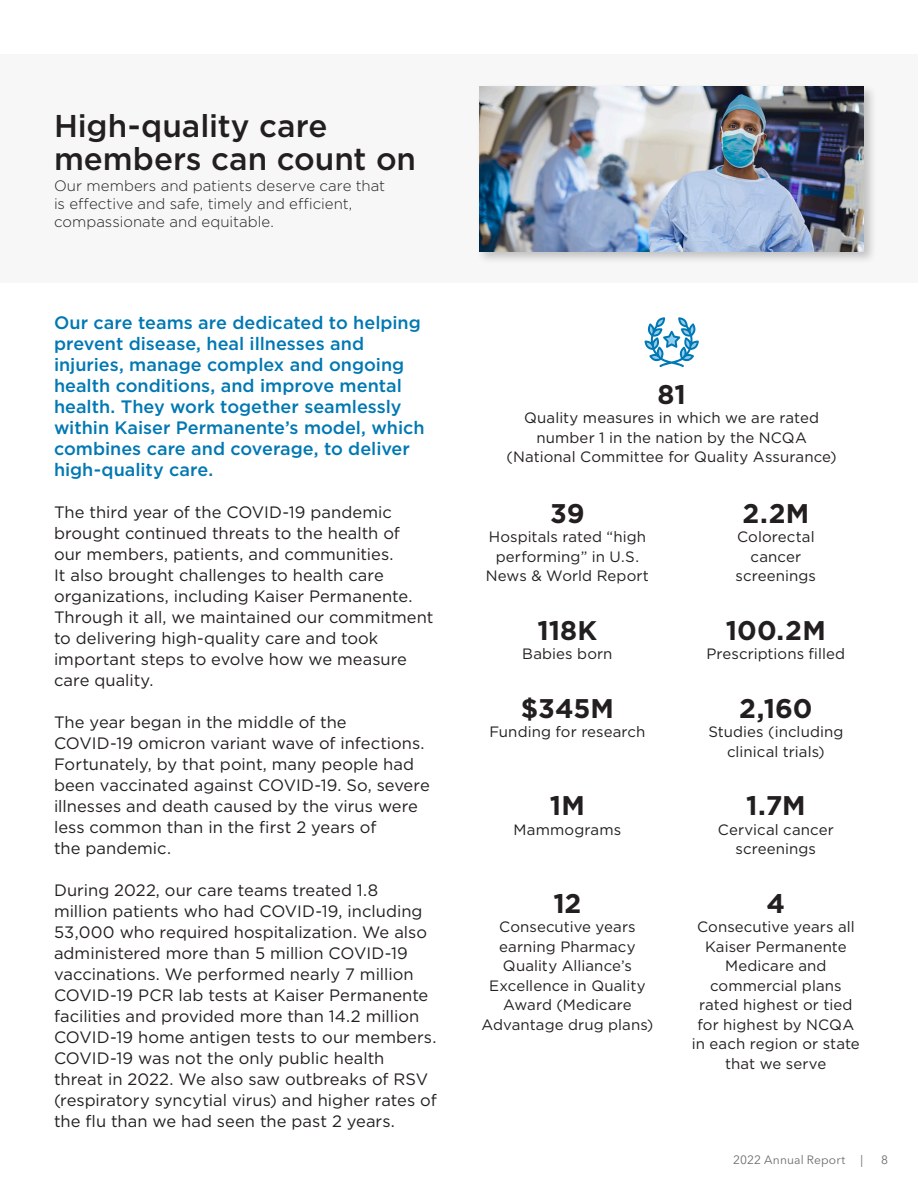
<style>
.page{position:relative;width:918px;height:1188px;background:#fff}
.page>*{position:absolute;margin:0;border:0;box-sizing:border-box;transform-origin:0 0}
.t1{font:500 31.5px/33px "Gotham";color:#231f20}
.t2{font:700 27px "Gotham";letter-spacing:.005em;color:#231f20}
.t3{font:500 18px/21px "Gotham";color:#0078b3}
.t4{font:16.5px/21px "Gotham";color:#231f20}
.t5{font:15px/19.5px "Gotham";letter-spacing:.005em;color:#231f20;text-align:center}
.t6{font:300 15px/18px "Gotham";letter-spacing:.005em;color:#231f20}
.t7{font:12px "Avenir Next LT Pro";letter-spacing:.01em;color:#6c6d70}
</style>
<div class="page">
<div style="left:0;top:54px;width:918px;height:229px;background:#f7f7f7"></div>
<div style="left:476px;top:83px;width:401px;height:182px;background:#231f20;opacity:.25"></div>
<img style="left:479px;top:87px;width:385px;height:164px">
<svg style="left:645px;top:317px;width:54px;height:50px"></svg>
<h2 class="t1" style="left:54px;top:109px;width:364px">High-quality care members can count on</h2>
<p class="t6" style="left:54px;top:177px;width:333px">Our members and patients deserve care that is effective and safe, timely and efficient, compassionate and equitable.</p>
<p class="t3" style="left:54px;top:312px;width:372px">Our care teams are dedicated to helping prevent disease, heal illnesses and injuries, manage complex and ongoing health conditions, and improve mental health. They work together seamlessly within Kaiser Permanente’s model, which combines care and coverage, to deliver high-quality care.</p>
<p class="t4" style="left:54px;top:501px;width:381px">The third year of the COVID-19 pandemic brought continued threats to the health of<br>our members, patients, and communities.<br>It also brought challenges to health care organizations, including Kaiser Permanente.<br>Through it all, we maintained our commitment to delivering high-quality care and took important steps to evolve how we measure care quality.</p>
<p class="t4" style="left:54px;top:711px;width:377px">The year began in the middle of the COVID-19 omicron variant wave of infections.<br>Fortunately, by that point, many people had been vaccinated against COVID-19. So, severe illnesses and death caused by the virus were less common than in the first 2 years of<br>the pandemic.</p>
<p class="t4" style="left:54px;top:879px;width:384px">During 2022, our care teams treated 1.8<br>million patients who had COVID-19, including 53,000 who required hospitalization. We also administered more than 5 million COVID-19 vaccinations. We performed nearly 7 million COVID-19 PCR lab tests at Kaiser Permanente facilities and provided more than 14.2 million COVID-19 home antigen tests to our members.<br>COVID-19 was not the only public health threat in 2022. We also saw outbreaks of RSV (respiratory syncytial virus) and higher rates of the flu than we had seen the past 2 years.</p>
<p class="t2" style="left:658px;top:376px;width:30px">81</p>
<p class="t5" style="left:507px;top:408px;width:331px">Quality measures in which we are rated number 1 in the nation by the NCQA (National Committee for Quality Assurance)</p>
<p class="t2" style="left:550px;top:495px;width:36px">39</p>
<p class="t5" style="left:486px;top:527px;width:165px">Hospitals rated “high performing” in U.S.<br>News &amp; World Report</p>
<p class="t2" style="left:538px;top:612px;width:61px">118K</p>
<p class="t5" style="left:522px;top:644px;width:92px">Babies born</p>
<p class="t2" style="left:521px;top:690px;width:95px">$345M</p>
<p class="t5" style="left:489px;top:722px;width:158px">Funding for research</p>
<p class="t2" style="left:742px;top:495px;width:68px">2.2M</p>
<p class="t5" style="left:736px;top:527px;width:82px">Colorectal cancer screenings</p>
<p class="t2" style="left:726px;top:612px;width:101px">100.2M</p>
<p class="t5" style="left:707px;top:644px;width:140px">Prescriptions filled</p>
<p class="t2" style="left:739px;top:690px;width:75px">2,160</p>
<p class="t5" style="left:708px;top:722px;width:137px">Studies (including clinical trials)</p>
<p class="t2" style="left:746px;top:788px;width:61px">1.7M</p>
<p class="t5" style="left:718px;top:820px;width:118px">Cervical cancer screenings</p>
<p class="t2" style="left:767px;top:885px;width:20px">4</p>
<p class="t5" style="left:692px;top:917px;width:169px">Consecutive years all<br>Kaiser Permanente<br>Medicare and commercial plans rated highest or tied for highest by NCQA in each region or state that we serve</p>
<p class="t2" style="left:550px;top:788px;width:36px">1M</p>
<p class="t5" style="left:514px;top:820px;width:109px">Mammograms</p>
<p class="t2" style="left:553px;top:885px;width:30px">12</p>
<p class="t5" style="left:481px;top:917px;width:174px">Consecutive years earning Pharmacy<br>Quality Alliance’s<br>Excellence in Quality<br>Award (Medicare<br>Advantage drug plans)</p>
<p class="t7" style="left:733px;top:1153px;width:114px">2022 Annual Report</p>
<p class="t7" style="left:860px;top:1153px;width:4px">|</p>
<p class="t7" style="left:881px;top:1153px;width:8px">8</p>
</div>
